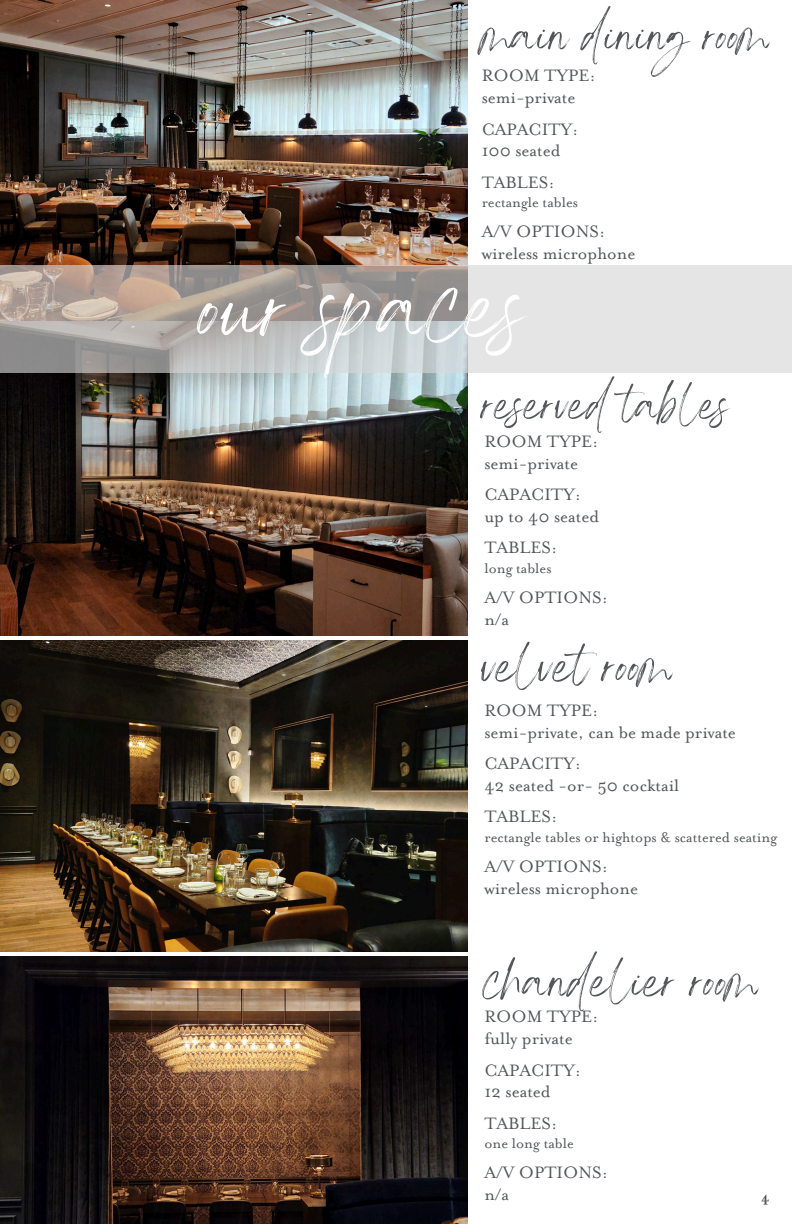
<style>
.page{position:relative;width:792px;height:1224px;background:#fff}
.page>*{position:absolute;margin:0;border:0;box-sizing:border-box;transform-origin:0 0}
.t1{font:143.1px "Angella White";color:#fff}
.t2{font:76px "Angella White";color:#53575a}
.t3{font:74px "Angella White";color:#53575a}
.t4{font:72px "Angella White";color:#53575a}
.t5{font:70px "Angella White";color:#53575a}
.t6{font:19px/21.8px "Mrs Eaves Roman";color:#53575a}
.t7{font:16px "Mrs Eaves Roman";color:#53575a}
.t8{font:700 15px "Mrs Eaves";color:#525354}
</style>
<div class="page">
<img style="left:0;top:0;width:467px;height:636px">
<img style="left:0;top:640px;width:467px;height:312px">
<svg style="left:0;top:266px;width:792px;height:107px;background:#c4c1bf"></svg>
<img style="left:0;top:956px;width:467px;height:268px">
<h3 class="t4" style="left:483px;top:-11px;width:289px">main dining room</h3>
<p class="t6" style="left:482px;top:65px;width:116px">ROOM TYPE: semi-private</p>
<p class="t6" style="left:482px;top:118px;width:98px">CAPACITY:<br>100 seated</p>
<h3 class="t6" style="left:482px;top:172px;width:75px">TABLES:</h3>
<h2 class="t7" style="left:482px;top:194px;width:98px">rectangle tables</h2>
<p class="t6" style="left:482px;top:221px;width:155px">A/V OPTIONS: wireless microphone</p>
<h3 class="t1" style="left:201px;top:216px;width:329px">our spaces</h3>
<h3 class="t5" style="left:483px;top:360px;width:248px">reserved tables</h3>
<h3 class="t6" style="left:484px;top:431px;width:116px">ROOM TYPE: semi-private</h3>
<p class="t6" style="left:484px;top:484px;width:116px">CAPACITY: up to 40 seated</p>
<p class="t6" style="left:484px;top:537px;width:75px">TABLES:</p>
<h3 class="t7" style="left:484px;top:560px;width:69px">long tables</h3>
<p class="t6" style="left:484px;top:587px;width:125px">A/V OPTIONS: n/a</p>
<h3 class="t2" style="left:482px;top:617px;width:193px">velvet room</h3>
<h1 class="t6" style="left:484px;top:700px;width:253px">ROOM TYPE:<br>semi-private, can be made private</h1>
<p class="t6" style="left:484px;top:753px;width:196px">CAPACITY:<br>42 seated -or- 50 cocktail</p>
<h2 class="t6" style="left:484px;top:806px;width:75px">TABLES:</h2>
<h3 class="t7" style="left:484px;top:828px;width:294px">rectangle tables or hightops &amp; scattered seating</h3>
<h3 class="t6" style="left:484px;top:856px;width:155px">A/V OPTIONS: wireless microphone</h3>
<p class="t3" style="left:484px;top:934px;width:276px">chandelier room</p>
<p class="t6" style="left:484px;top:1006px;width:116px">ROOM TYPE: fully private</p>
<p class="t6" style="left:484px;top:1059px;width:98px">CAPACITY:<br>12 seated</p>
<h3 class="t6" style="left:484px;top:1113px;width:75px">TABLES:</h3>
<h2 class="t7" style="left:484px;top:1135px;width:91px">one long table</h2>
<p class="t6" style="left:484px;top:1162px;width:125px">A/V OPTIONS: n/a</p>
<h3 class="t8" style="left:761px;top:1189px;width:10px">4</h3>
</div>
